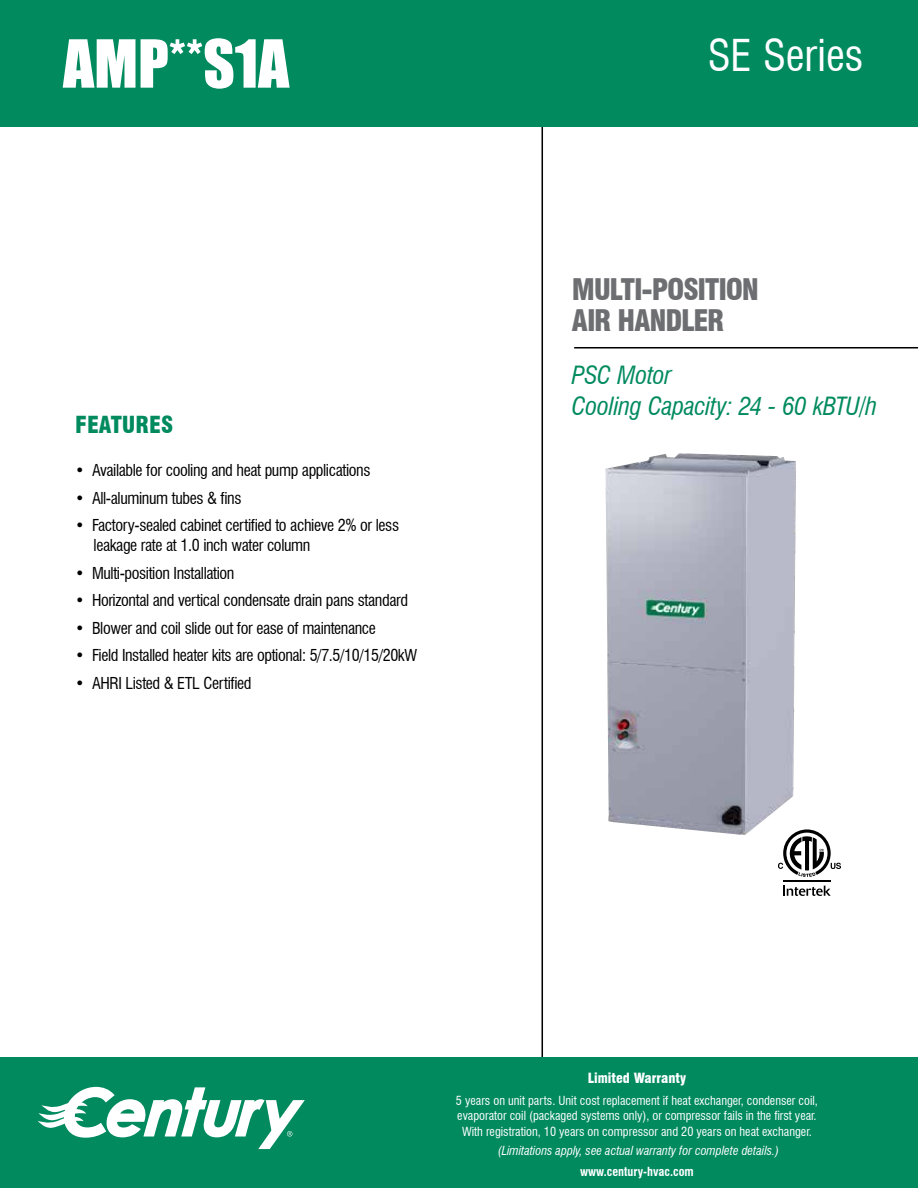
<style>
.page{position:relative;width:918px;height:1188px;background:#fff}
.page>*{position:absolute;margin:0;border:0;box-sizing:border-box;transform-origin:0 0}
.t1{font:61.2px "Impact";color:#fff}
.t2{font:condensed 42.9px "Swiss 721 BT";letter-spacing:-.005em;color:#fff}
.t3{font:900 condensed 29.1px/30.6px "Swiss 721 BT";letter-spacing:-.045em;color:#6d6e71}
.t4{font:italic condensed 24.45px/30.6px "Swiss 721 BT";letter-spacing:-.01em;color:#008a5e}
.t5{font:900 condensed 22.95px "Swiss 721 BT";color:#008a5e}
.t6{font:condensed 16.05px/20px "Swiss 721 BT";letter-spacing:-.025em;color:#000}
.t7{font:900 condensed 13.8px "Swiss 721 BT";color:#fff}
.t8{font:condensed 12.3px/14.5px "Swiss 721 BT";color:#fff}
.t9{font:italic condensed 12.3px "Swiss 721 BT";color:#fff}
.t10{font:700 condensed 12.3px "Swiss 721 BT";color:#fff}
</style>
<div class="page">
<hr style="left:541px;top:78px;width:2px;height:1018px;background:#000">
<div style="left:0;top:0;width:918px;height:127px;background:#008a5e"></div>
<img style="left:605px;top:453px;width:191px;height:382px">
<hr style="left:574px;top:347px;width:344px;height:2px;background:#000">
<svg style="left:783px;top:886px;width:48px;height:10px"></svg>
<hr style="left:783px;top:881px;width:48px;height:1px;background:#000">
<svg style="left:778px;top:829px;width:63px;height:48px"></svg>
<div style="left:0;top:1057px;width:918px;height:131px;background:#008a5e"></div>
<svg style="left:38px;top:1087px;width:267px;height:62px"></svg>
<h1 class="t1" style="left:63px;top:16px;width:228px">AMP**S1A</h1>
<h2 class="t2" style="left:708px;top:29px;width:157px">SE Series</h2>
<h3 class="t5" style="left:75px;top:411px;width:99px">FEATURES</h3>
<p class="t6" style="left:75px;top:460px;width:297px">• Available for cooling and heat pump applications</p>
<p class="t6" style="left:75px;top:488px;width:168px">• All-aluminum tubes &amp; fins</p>
<p class="t6" style="left:94px;top:515px;width:307px;text-indent:-18px">• Factory-sealed cabinet certified to achieve 2% or less leakage rate at 1.0 inch water column</p>
<p class="t6" style="left:75px;top:563px;width:161px">• Multi-position Installation</p>
<p class="t6" style="left:75px;top:590px;width:334px">• Horizontal and vertical condensate drain pans standard</p>
<p class="t6" style="left:75px;top:618px;width:302px">• Blower and coil slide out for ease of maintenance</p>
<p class="t6" style="left:75px;top:646px;width:343px">• Field Installed heater kits are optional: 5/7.5/10/15/20kW</p>
<p class="t6" style="left:75px;top:673px;width:178px">• AHRI Listed &amp; ETL Certified</p>
<h3 class="t3" style="left:572px;top:274px;width:189px">MULTI-POSITION<br>AIR HANDLER</h3>
<h3 class="t4" style="left:572px;top:360px;width:307px">PSC Motor<br>Cooling Capacity: 24 - 60 kBTU/h</h3>
<p class="t7" style="left:588px;top:1070px;width:100px">Limited Warranty</p>
<p class="t8" style="left:456px;top:1093px;width:364px">5 years on unit parts. Unit cost replacement if heat exchanger, condenser coil, evaporator coil (packaged systems only), or compressor fails in the first year.</p>
<p class="t8" style="left:462px;top:1124px;width:351px">With registration, 10 years on compressor and 20 years on heat exchanger.</p>
<p class="t9" style="left:498px;top:1143px;width:283px">(Limitations apply, see actual warranty for complete details.)</p>
<p class="t10" style="left:580px;top:1164px;width:115px">www.century-hvac.com</p>
</div>
